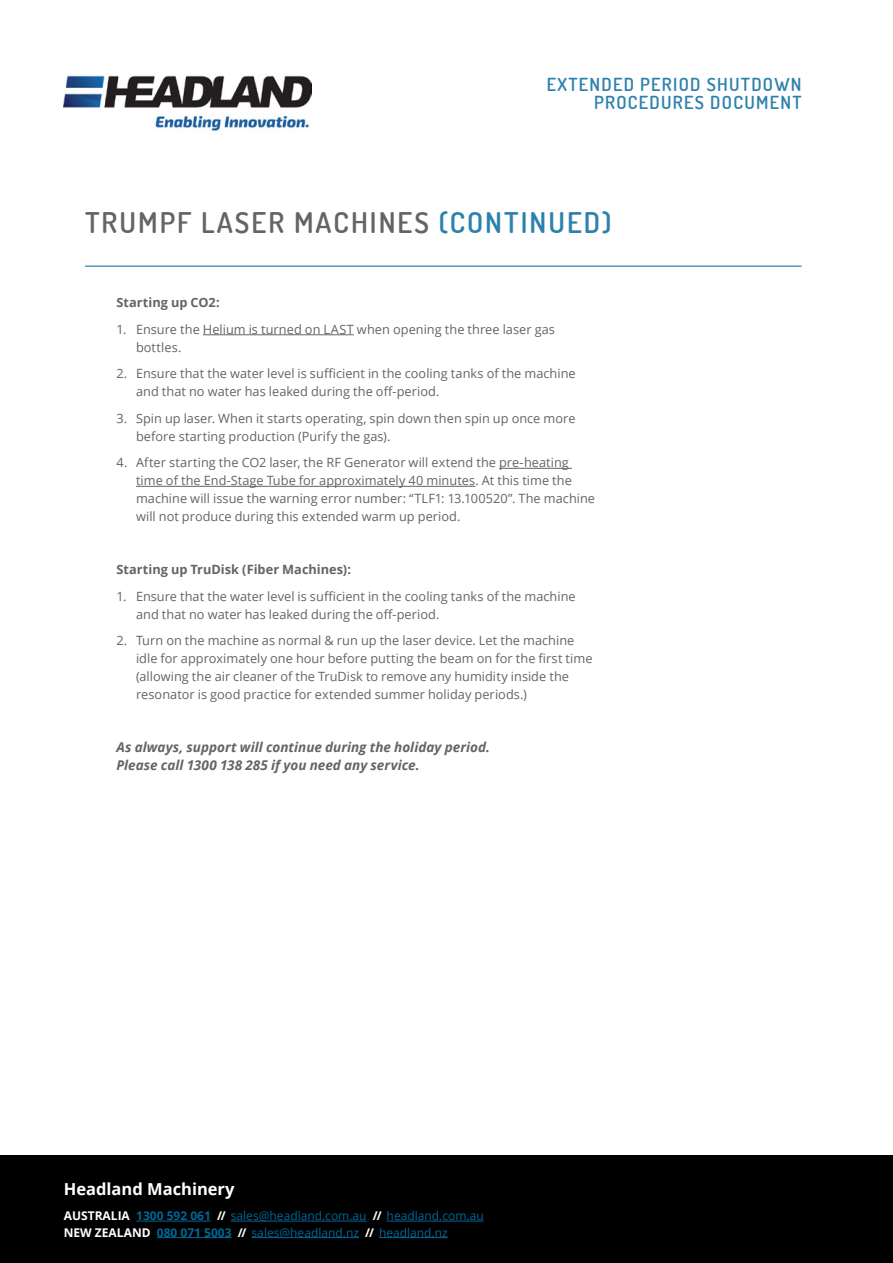
<style>
.page{position:relative;width:893px;height:1263px;background:#fff}
.page>*{position:absolute;margin:0;border:0;box-sizing:border-box;transform-origin:0 0}
.t1{font:600 28.5px "Dosis";letter-spacing:.07em;color:#636466}
.t2{font:600 18px/18px "Dosis";letter-spacing:.07em;color:#2d81ad;text-align:right}
.t3{font:700 16.5px "Open Sans";color:#fff}
.t4{font:italic 700 13.5px/18px "Open Sans";color:#636466}
.t5{font:12.75px/18px "Open Sans";letter-spacing:.005em;color:#636466}
.t6{font:700 12.75px "Open Sans";color:#636466}
.t7{font:12px/16.5px "Open Sans";color:#006796}
.s1{color:#2d81ad}
.s2{font-weight:700;color:#fff}
.s3{font-weight:700}
</style>
<div class="page">
<img style="left:64px;top:75px;width:247px;height:56px">
<div style="left:0;top:1156px;width:893px;height:107px;background:#000"></div>
<hr style="left:85px;top:266px;width:716px;height:1px;background:#006796">
<hr style="left:203px;top:334px;width:151px;height:1px;background:#636466">
<hr style="left:499px;top:468px;width:73px;height:1px;background:#636466">
<hr style="left:136px;top:486px;width:339px;height:1px;background:#636466">
<hr style="left:136px;top:1221px;width:75px;height:1px;background:#006796">
<hr style="left:231px;top:1221px;width:136px;height:1px;background:#006796">
<hr style="left:387px;top:1221px;width:97px;height:1px;background:#006796">
<hr style="left:157px;top:1237px;width:75px;height:1px;background:#006796">
<hr style="left:252px;top:1237px;width:107px;height:1px;background:#006796">
<hr style="left:379px;top:1237px;width:69px;height:1px;background:#006796">
<h2 class="t2" style="left:547px;top:75px;width:256px">EXTENDED PERIOD SHUTDOWN<br>PROCEDURES DOCUMENT</h2>
<h1 class="t1" style="left:85px;top:204px;width:528px">TRUMPF LASER MACHINES <span class="s1">(CONTINUED)</span></h1>
<p class="t6" style="left:117px;top:294px;width:105px">Starting up CO2:</p>
<p class="t5" style="left:136px;top:320px;width:420px;text-indent:-19px">1. Ensure the Helium is turned on LAST when opening the three laser gas bottles.</p>
<p class="t5" style="left:136px;top:364px;width:441px;text-indent:-19px">2. Ensure that the water level is sufficient in the cooling tanks of the machine and that no water has leaked during the off-period.</p>
<p class="t5" style="left:136px;top:409px;width:441px;text-indent:-19px">3. Spin up laser. When it starts operating, spin down then spin up once more before starting production (Purify the gas).</p>
<p class="t5" style="left:136px;top:453px;width:461px;text-indent:-19px">4. After starting the CO2 laser, the RF Generator will extend the pre-heating time of the End-Stage Tube for approximately 40 minutes. At this time the machine will issue the warning error number: “TLF1: 13.100520”. The machine will not produce during this extended warm up period.</p>
<p class="t6" style="left:117px;top:561px;width:236px">Starting up TruDisk (Fiber Machines):</p>
<p class="t5" style="left:136px;top:587px;width:441px;text-indent:-19px">1. Ensure that the water level is sufficient in the cooling tanks of the machine and that no water has leaked during the off-period.</p>
<p class="t5" style="left:136px;top:631px;width:458px;text-indent:-19px">2. Turn on the machine as normal &amp; run up the laser device. Let the machine idle for approximately one hour before putting the beam on for the first time (allowing the air cleaner of the TruDisk to remove any humidity inside the resonator is good practice for extended summer holiday periods.)</p>
<p class="t4" style="left:117px;top:738px;width:375px">As always, support will continue during the holiday period.<br>Please call 1300 138 285 if you need any service.</p>
<p class="t3" style="left:64px;top:1177px;width:172px">Headland Machinery</p>
<p class="t7" style="left:64px;top:1207px;width:421px"><span class="s2">AUSTRALIA</span> <span class="s3">1300 592 061</span> <span class="s2">//</span> sales@headland.com.au <span class="s2">//</span> headland.com.au<br><span class="s2">NEW ZEALAND</span> <span class="s3">080 071 5003</span> <span class="s2">//</span> sales@headland.nz <span class="s2">//</span> headland.nz</p>
</div>
